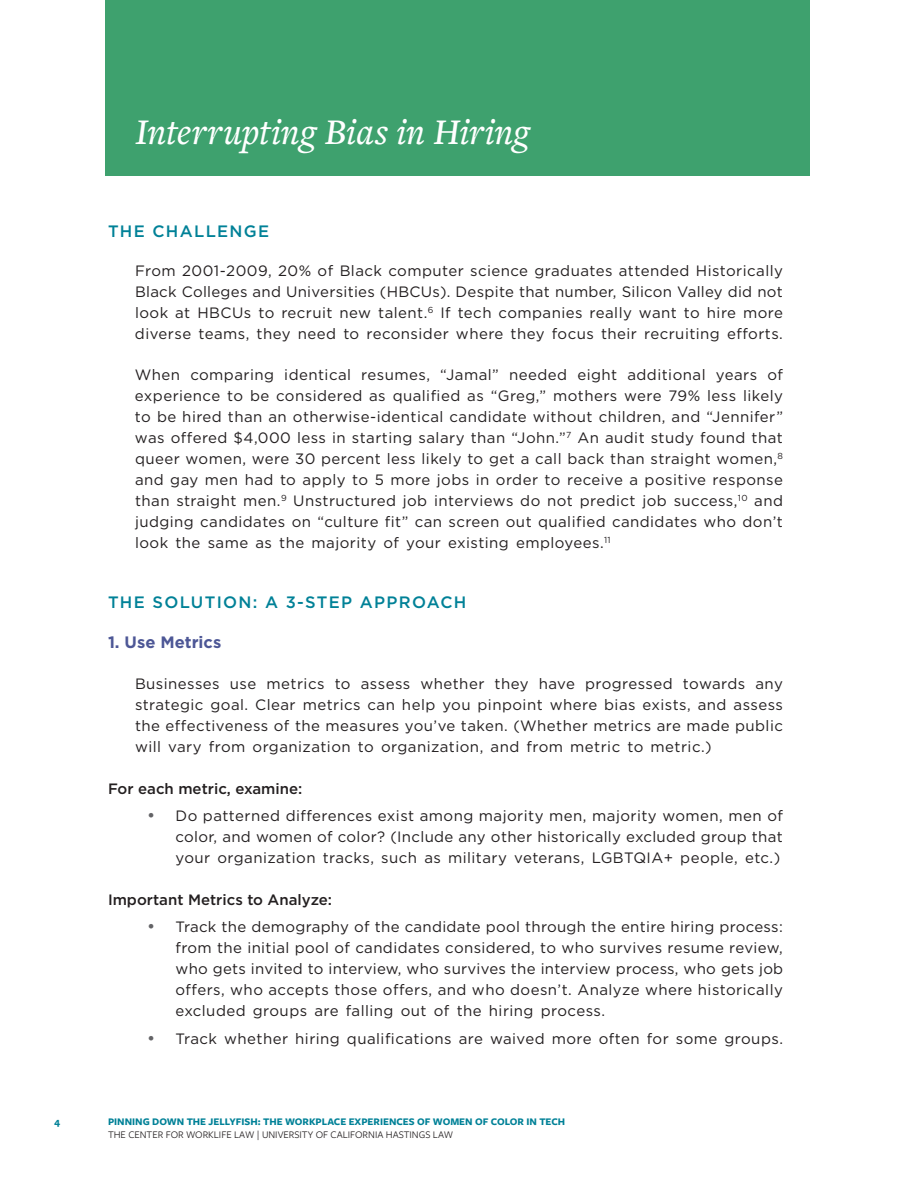
<style>
.page{position:relative;width:918px;height:1188px;background:#fff}
.page>*{position:absolute;margin:0;border:0;box-sizing:border-box;transform-origin:0 0}
.Section_Start_Title{font:italic 500 37.5px "Freight Text Pro";color:#fff}
.Heading_2{font:500 16.5px "Gotham";letter-spacing:.08em;color:#008197}
.Heading_3{font:700 16.5px "Gotham";color:#4d5796}
.t1{font:15px/21px "Gotham";letter-spacing:.03em;color:#231f20;text-align:justify}
.Heading_4{font:500 15px "Gotham";color:#231f20}
.t2{font:700 10.5px "Freight Sans Pro";color:#008197}
.t3{font:10.5px "Freight Sans Pro";color:#231f20}
</style>
<div class="page">
<div style="left:105px;top:0;width:705px;height:176px;background:#3ea16e"></div>
<p class="Section_Start_Title" style="left:135px;top:107px;width:396px">Interrupting Bias in Hiring</p>
<p class="Heading_2" style="left:108px;top:220px;width:163px">THE CHALLENGE</p>
<p class="t1" style="left:135px;top:260px;width:650px">From 2001-2009, 20% of Black computer science graduates attended Historically Black Colleges and Universities (HBCUs). Despite that number, Silicon Valley did not look at HBCUs to recruit new talent.<sup>6</sup> If tech companies really want to hire more diverse teams, they need to reconsider where they focus their recruiting efforts.</p>
<p class="t1" style="left:135px;top:364px;width:650px">When comparing identical resumes, “Jamal” needed eight additional years of experience to be considered as qualified as “Greg,” mothers were 79% less likely to be hired than an otherwise-identical candidate without children, and “Jennifer” was offered $4,000 less in starting salary than “John.”<sup>7</sup> An audit study found that queer women, were 30 percent less likely to get a call back than straight women,<sup>8 </sup>and gay men had to apply to 5 more jobs in order to receive a positive response than straight men.<sup>9</sup> Unstructured job interviews do not predict job success,<sup>10</sup> and judging candidates on “culture fit” can screen out qualified candidates who don’t look the same as the majority of your existing employees.<sup>11</sup></p>
<p class="Heading_2" style="left:108px;top:591px;width:360px">THE SOLUTION: A 3-STEP APPROACH</p>
<p class="Heading_3" style="left:108px;top:631px;width:115px">1. Use Metrics</p>
<p class="t1" style="left:135px;top:673px;width:650px">Businesses use metrics to assess whether they have progressed towards any strategic goal. Clear metrics can help you pinpoint where bias exists, and assess the effectiveness of the measures you’ve taken. (Whether metrics are made public will vary from organization to organization, and from metric to metric.)</p>
<p class="Heading_4" style="left:108px;top:778px;width:196px">For each metric, examine:</p>
<p class="t1" style="left:176px;top:805px;width:609px;text-indent:-27px"><sup>•</sup> Do patterned differences exist among majority men, majority women, men of color, and women of color? (Include any other historically excluded group that your organization tracks, such as military veterans, LGBTQIA+ people, etc.)</p>
<p class="Heading_4" style="left:108px;top:889px;width:226px">Important Metrics to Analyze:</p>
<p class="t1" style="left:176px;top:916px;width:609px;text-indent:-27px"><sup>•</sup> Track the demography of the candidate pool through the entire hiring process: from the initial pool of candidates considered, to who survives resume review, who gets invited to interview, who survives the interview process, who gets job offers, who accepts those offers, and who doesn’t. Analyze where historically excluded groups are falling out of the hiring process.</p>
<p class="t1" style="left:148px;top:1028px;width:636px"><sup>•</sup> Track whether hiring qualifications are waived more often for some groups.</p>
<p class="t2" style="left:54px;top:1114px;width:8px">4</p>
<p class="t2" style="left:108px;top:1114px;width:459px">PINNING DOWN THE JELLYFISH: THE WORKPLACE EXPERIENCES OF WOMEN OF COLOR IN TECH</p>
<p class="t3" style="left:108px;top:1127px;width:347px">THE CENTER FOR WORKLIFE LAW | UNIVERSITY OF CALIFORNIA HASTINGS LAW</p>
</div>
